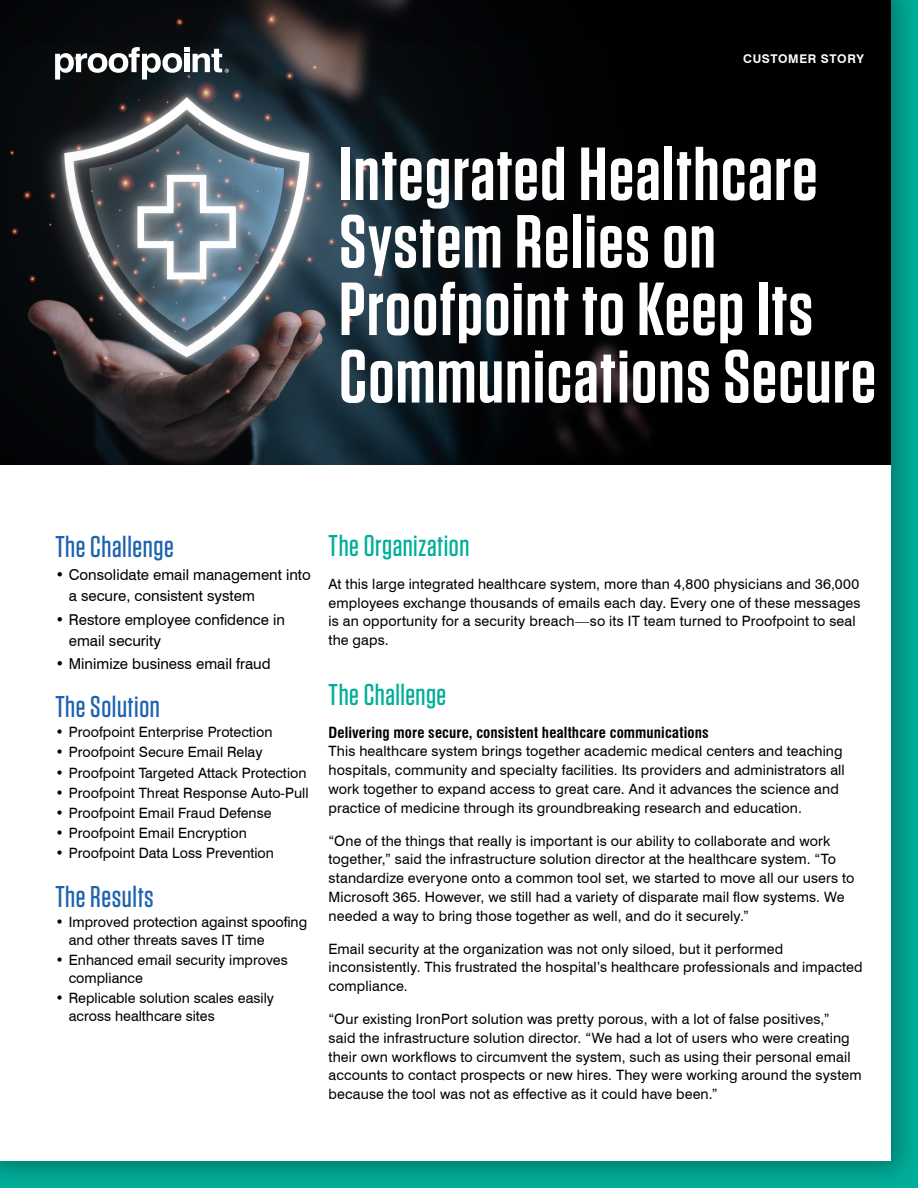
<style>
.page{position:relative;width:918px;height:1188px;background:#fff}
.page>*{position:absolute;margin:0;border:0;box-sizing:border-box;transform-origin:0 0}
.t1{font:600 75px/67.5px "Tungsten";letter-spacing:.02em;color:#fff}
.t2{font:500 30px "Tungsten";letter-spacing:.02em;color:#1e63af}
.t3{font:500 30px "Tungsten";letter-spacing:.02em;color:#00ae9a}
.t4{font:15px/21px "Swiss 721 BT";color:#000}
.t5{font:700 condensed 15px "Swiss 721 BT";letter-spacing:.005em;color:#000}
.t6{font:14.25px/18.8px "Swiss 721 BT";letter-spacing:.01em;color:#000}
.t7{font:700 12px "Swiss 721 BT";letter-spacing:.05em;color:#fff}
</style>
<div class="page">
<div style="left:0;top:0;width:918px;height:1188px;background:#000;opacity:.3"></div>
<div style="left:0;top:0;width:891px;height:1161px;background:#fff"></div>
<img style="left:0;top:0;width:891px;height:464px">
<svg style="left:55px;top:47px;width:174px;height:33px"></svg>
<p class="t7" style="left:743px;top:52px;width:122px">CUSTOMER STORY</p>
<h1 class="t1" style="left:339px;top:142px;width:538px">Integrated Healthcare<br>System Relies on<br>Proofpoint to Keep Its<br>Communications Secure</h1>
<h2 class="t2" style="left:55px;top:531px;width:120px">The Challenge</h2>
<p class="t4" style="left:69px;top:564px;width:244px;text-indent:-14px">• Consolidate email management into a secure, consistent system</p>
<p class="t4" style="left:69px;top:609px;width:218px;text-indent:-14px">• Restore employee confidence in email security</p>
<p class="t4" style="left:55px;top:653px;width:217px">• Minimize business email fraud</p>
<h2 class="t2" style="left:55px;top:691px;width:106px">The Solution</h2>
<p class="t6" style="left:55px;top:723px;width:219px">• Proofpoint Enterprise Protection</p>
<p class="t6" style="left:55px;top:743px;width:209px">• Proofpoint Secure Email Relay</p>
<p class="t6" style="left:55px;top:763px;width:253px">• Proofpoint Targeted Attack Protection</p>
<p class="t6" style="left:55px;top:783px;width:255px">• Proofpoint Threat Response Auto-Pull</p>
<p class="t6" style="left:55px;top:803px;width:218px">• Proofpoint Email Fraud Defense</p>
<p class="t6" style="left:55px;top:824px;width:193px">• Proofpoint Email Encryption</p>
<p class="t6" style="left:55px;top:844px;width:220px">• Proofpoint Data Loss Prevention</p>
<h2 class="t2" style="left:55px;top:881px;width:100px">The Results</h2>
<p class="t6" style="left:69px;top:913px;width:240px;line-height:18px;text-indent:-13px">• Improved protection against spoofing and other threats saves IT time</p>
<p class="t6" style="left:69px;top:951px;width:220px;line-height:18px;text-indent:-13px">• Enhanced email security improves compliance</p>
<p class="t6" style="left:69px;top:989px;width:207px;line-height:18px;text-indent:-13px">• Replicable solution scales easily across healthcare sites</p>
<h2 class="t3" style="left:328px;top:530px;width:142px">The Organization</h2>
<p class="t6" style="left:328px;top:574px;width:534px">At this large integrated healthcare system, more than 4,800 physicians and 36,000 employees exchange thousands of emails each day. Every one of these messages is an opportunity for a security breach—so its IT team turned to Proofpoint to seal the gaps.</p>
<h2 class="t3" style="left:328px;top:679px;width:119px">The Challenge</h2>
<p class="t5" style="left:328px;top:723px;width:382px">Delivering more secure, consistent healthcare communications</p>
<p class="t6" style="left:328px;top:742px;width:518px">This healthcare system brings together academic medical centers and teaching hospitals, community and specialty facilities. Its providers and administrators all work together to expand access to great care. And it advances the science and practice of medicine through its groundbreaking research and education.</p>
<p class="t6" style="left:328px;top:831px;width:528px">“One of the things that really is important is our ability to collaborate and work together,” said the infrastructure solution director at the healthcare system. “To standardize everyone onto a common tool set, we started to move all our users to Microsoft 365. However, we still had a variety of disparate mail flow systems. We needed a way to bring those together as well, and do it securely.”</p>
<p class="t6" style="left:328px;top:939px;width:536px">Email security at the organization was not only siloed, but it performed inconsistently. This frustrated the hospital’s healthcare professionals and impacted compliance.</p>
<p class="t6" style="left:328px;top:1010px;width:535px">“Our existing IronPort solution was pretty porous, with a lot of false positives,”<br>said the infrastructure solution director. “We had a lot of users who were creating their own workflows to circumvent the system, such as using their personal email accounts to contact prospects or new hires. They were working around the system because the tool was not as effective as it could have been.”</p>
</div>
